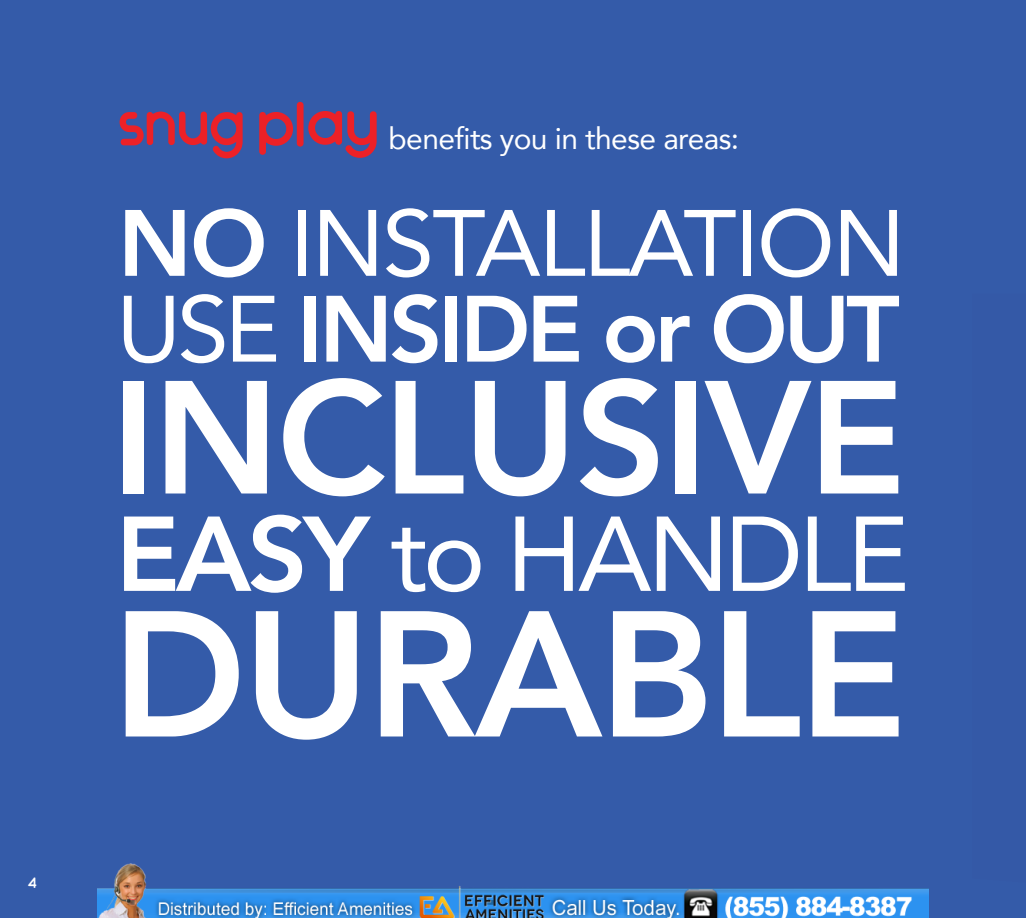
<style>
.page{position:relative;width:1026px;height:918px;background:#345ba9}
.page>*{position:absolute;margin:0;border:0;box-sizing:border-box;transform-origin:0 0}
.t1{font:800 177px "Avenir";letter-spacing:-.02em;color:#fff}
.t2{font:800 159px "Avenir";letter-spacing:-.015em;color:#fff}
.t3{font:105px "Avenir";letter-spacing:-.04em;color:#fff}
.t4{font:93px "Avenir";letter-spacing:-.02em;color:#fff}
.t5{font:800 93px "Avenir";letter-spacing:-.045em;color:#fff}
.t6{font:30px "Avenir";letter-spacing:-.02em;color:#fff}
.t7{font:700 15px "Quicksand";color:#fff}
.s1{font-weight:800}
.s2{font-weight:400}
</style>
<div class="page">
<svg style="left:120px;top:112px;width:123px;height:46px"></svg>
<svg style="left:259px;top:102px;width:118px;height:56px"></svg>
<img style="left:97px;top:863px;width:832px;height:55px">
<p class="t7" style="left:28px;top:874px;width:11px">4</p>
<p class="t6" style="left:389px;top:114px;width:352px">benefits you in these areas:</p>
<h3 class="t4" style="left:118px;top:169px;width:789px"><span class="s1">NO</span> INSTALLATION</h3>
<h3 class="t5" style="left:116px;top:257px;width:785px"><span class="s2">USE</span> INSIDE or OUT</h3>
<h2 class="t2" style="left:111px;top:314px;width:796px">INCLUSIVE</h2>
<h3 class="t3" style="left:116px;top:470px;width:795px"><span class="s1">EASY</span> to HANDLE</h3>
<h1 class="t1" style="left:112px;top:537px;width:796px">DURABLE</h1>
</div>
